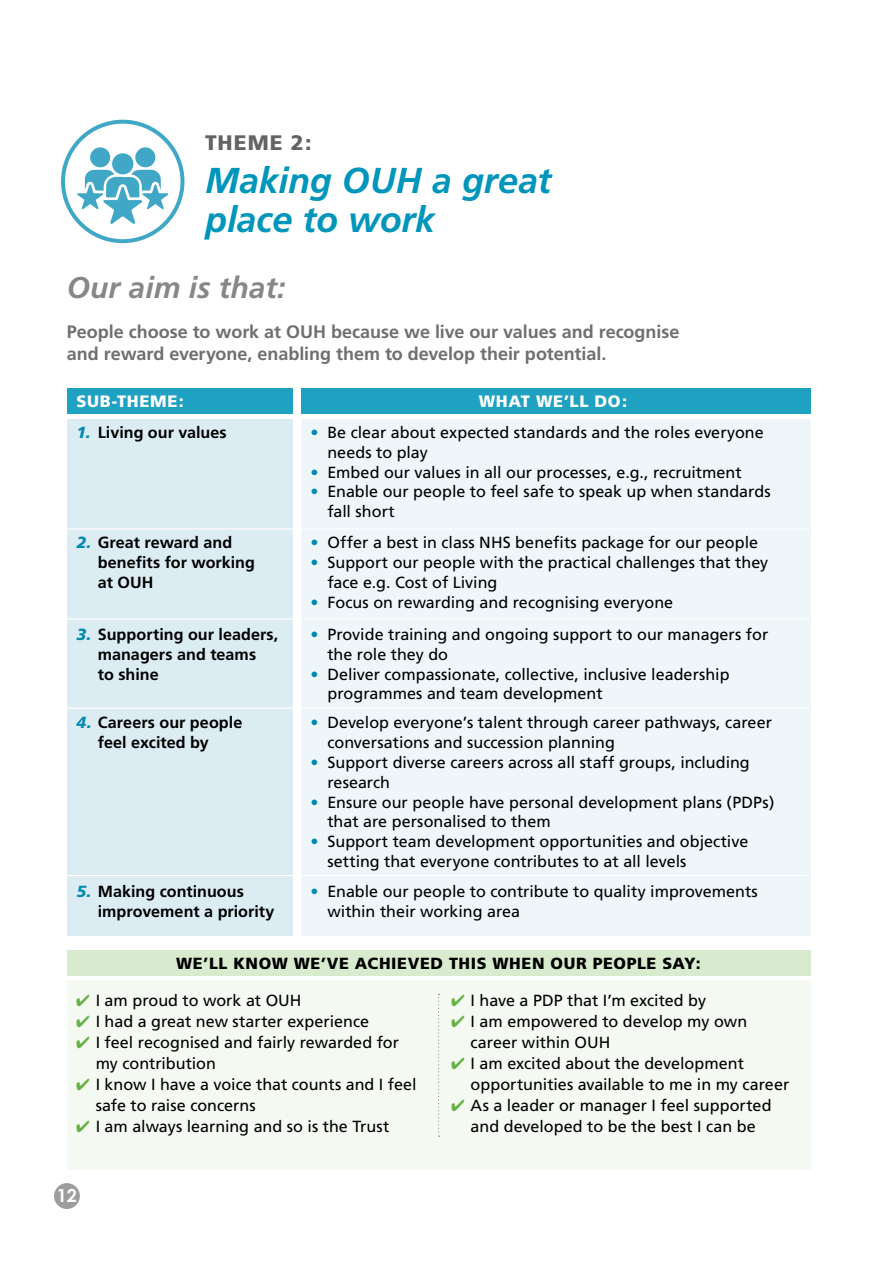
<style>
.page{position:relative;width:893px;height:1263px;background:#fff}
.page>*{position:absolute;margin:0;border:0;box-sizing:border-box;transform-origin:0 0}
.t1{font:italic 700 36px/39px "Frutiger";letter-spacing:-.005em;color:#0095bb}
.t2{font:italic 700 30px "Frutiger";color:#878787}
.t3{font:900 21px "Frutiger";letter-spacing:.05em;color:#646363}
.t4{font:700 18px/22.5px "Frutiger";letter-spacing:-.005em;color:#706f6f}
.t5{font:700 18px "Century Gothic";color:#fff}
.t6{font:900 16.5px "Frutiger";letter-spacing:.035em;color:#fff}
.t7{font:16.2px/19.8px "Frutiger";color:#000}
.t8{font:700 16.2px/19.8px "Frutiger";color:#000}
.t9{font:900 16.2px "Frutiger";letter-spacing:.04em;color:#000}
.s1{font-weight:900;font-style:italic;color:#008ab3}
.s2{color:#008ab3}
.s3{color:#64b145}
</style>
<div class="page">
<div style="left:54px;top:1183px;width:26px;height:26px;background:#9d9d9c;border-radius:50%"></div>
<svg style="left:61px;top:120px;width:123px;height:123px"></svg>
<div style="left:67px;top:419px;width:225px;height:516px;background:#dcecf3"></div>
<div style="left:67px;top:981px;width:743px;height:189px;background:#f4f9f1"></div>
<div style="left:67px;top:388px;width:225px;height:26px;background:#1fa1c2"></div>
<div style="left:301px;top:419px;width:509px;height:516px;background:#eef6f9"></div>
<div style="left:301px;top:388px;width:509px;height:26px;background:#1fa1c2"></div>
<div style="left:67px;top:950px;width:743px;height:26px;background:#d9ebcf"></div>
<hr style="left:67px;top:528px;width:743px;height:1px;background:#fff">
<hr style="left:67px;top:618px;width:743px;height:2px;background:#fff">
<hr style="left:67px;top:708px;width:743px;height:1px;background:#fff">
<hr style="left:67px;top:875px;width:743px;height:1px;background:#fff">
<svg style="left:438px;top:994px;width:2px;height:143px"></svg>
<p class="t3" style="left:205px;top:130px;width:108px">THEME 2:</p>
<h1 class="t1" style="left:205px;top:160px;width:348px">Making OUH a great place to work</h1>
<h2 class="t2" style="left:67px;top:270px;width:220px">Our aim is that:</h2>
<p class="t4" style="left:67px;top:320px;width:614px">People choose to work at OUH because we live our values and recognise and reward everyone, enabling them to develop their potential.</p>
<p class="t6" style="left:77px;top:391px;width:109px">SUB-THEME:</p>
<p class="t8" style="left:77px;top:422px;width:152px"><span class="s1">1.</span> Living our values</p>
<p class="t8" style="left:98px;top:533px;width:159px;text-indent:-21px"><span class="s1">2.</span> Great reward and benefits for working at OUH</p>
<p class="t8" style="left:98px;top:624px;width:182px;text-indent:-21px"><span class="s1">3.</span> Supporting our leaders, managers and teams<br>to shine</p>
<p class="t8" style="left:98px;top:712px;width:146px;text-indent:-21px"><span class="s1">4.</span> Careers our people feel excited by</p>
<p class="t8" style="left:98px;top:881px;width:178px;text-indent:-21px"><span class="s1">5.</span> Making continuous improvement a priority</p>
<p class="t6" style="left:479px;top:391px;width:150px">WHAT WE’LL DO:</p>
<p class="t7" style="left:327px;top:422px;width:438px;text-indent:-17px"><span class="s2">•</span> Be clear about expected standards and the roles everyone needs to play</p>
<p class="t7" style="left:310px;top:462px;width:433px"><span class="s2">•</span> Embed our values in all our processes, e.g., recruitment</p>
<p class="t7" style="left:327px;top:482px;width:445px;text-indent:-17px"><span class="s2">•</span> Enable our people to feel safe to speak up when standards fall short</p>
<p class="t7" style="left:310px;top:533px;width:449px"><span class="s2">•</span> Offer a best in class NHS benefits package for our people</p>
<p class="t7" style="left:327px;top:552px;width:442px;text-indent:-17px"><span class="s2">•</span> Support our people with the practical challenges that they face e.g. Cost of Living</p>
<p class="t7" style="left:310px;top:592px;width:364px"><span class="s2">•</span> Focus on rewarding and recognising everyone</p>
<p class="t7" style="left:327px;top:624px;width:442px;text-indent:-17px"><span class="s2">•</span> Provide training and ongoing support to our managers for the role they do</p>
<p class="t7" style="left:327px;top:664px;width:404px;text-indent:-17px"><span class="s2">•</span> Deliver compassionate, collective, inclusive leadership programmes and team development</p>
<p class="t7" style="left:327px;top:712px;width:446px;text-indent:-17px"><span class="s2">•</span> Develop everyone’s talent through career pathways, career conversations and succession planning</p>
<p class="t7" style="left:327px;top:752px;width:424px;text-indent:-17px"><span class="s2">•</span> Support diverse careers across all staff groups, including research</p>
<p class="t7" style="left:327px;top:792px;width:449px;text-indent:-17px"><span class="s2">•</span> Ensure our people have personal development plans (PDPs) that are personalised to them</p>
<p class="t7" style="left:327px;top:832px;width:422px;text-indent:-17px"><span class="s2">•</span> Support team development opportunities and objective setting that everyone contributes to at all levels</p>
<p class="t7" style="left:327px;top:881px;width:432px;text-indent:-17px"><span class="s2">•</span> Enable our people to contribute to quality improvements within their working area</p>
<p class="t9" style="left:176px;top:954px;width:526px">WE’LL KNOW WE’VE ACHIEVED THIS WHEN OUR PEOPLE SAY:</p>
<p class="t7" style="left:76px;top:991px;width:227px"><span class="s3">✔</span> I am proud to work at OUH</p>
<p class="t7" style="left:76px;top:1012px;width:294px"><span class="s3">✔</span> I had a great new starter experience</p>
<p class="t7" style="left:96px;top:1032px;width:305px;line-height:21px;text-indent:-20px"><span class="s3">✔</span> I feel recognised and fairly rewarded for my contribution</p>
<p class="t7" style="left:96px;top:1074px;width:322px;line-height:21px;text-indent:-20px"><span class="s3">✔</span> I know I have a voice that counts and I feel safe to raise concerns</p>
<p class="t7" style="left:76px;top:1117px;width:315px"><span class="s3">✔</span> I am always learning and so is the Trust</p>
<p class="t5" style="left:57px;top:1184px;width:22px">12</p>
<p class="t7" style="left:451px;top:991px;width:257px"><span class="s3">✔</span> I have a PDP that I’m excited by</p>
<p class="t7" style="left:471px;top:1011px;width:278px;line-height:21px;text-indent:-20px"><span class="s3">✔</span> I am empowered to develop my own career within OUH</p>
<p class="t7" style="left:471px;top:1053px;width:320px;line-height:21px;text-indent:-20px"><span class="s3">✔</span> I am excited about the development opportunities available to me in my career</p>
<p class="t7" style="left:451px;top:1095px;width:322px;line-height:21px;text-align:center"><span class="s3">✔</span> As a leader or manager I feel supported and developed to be the best I can be</p>
</div>
